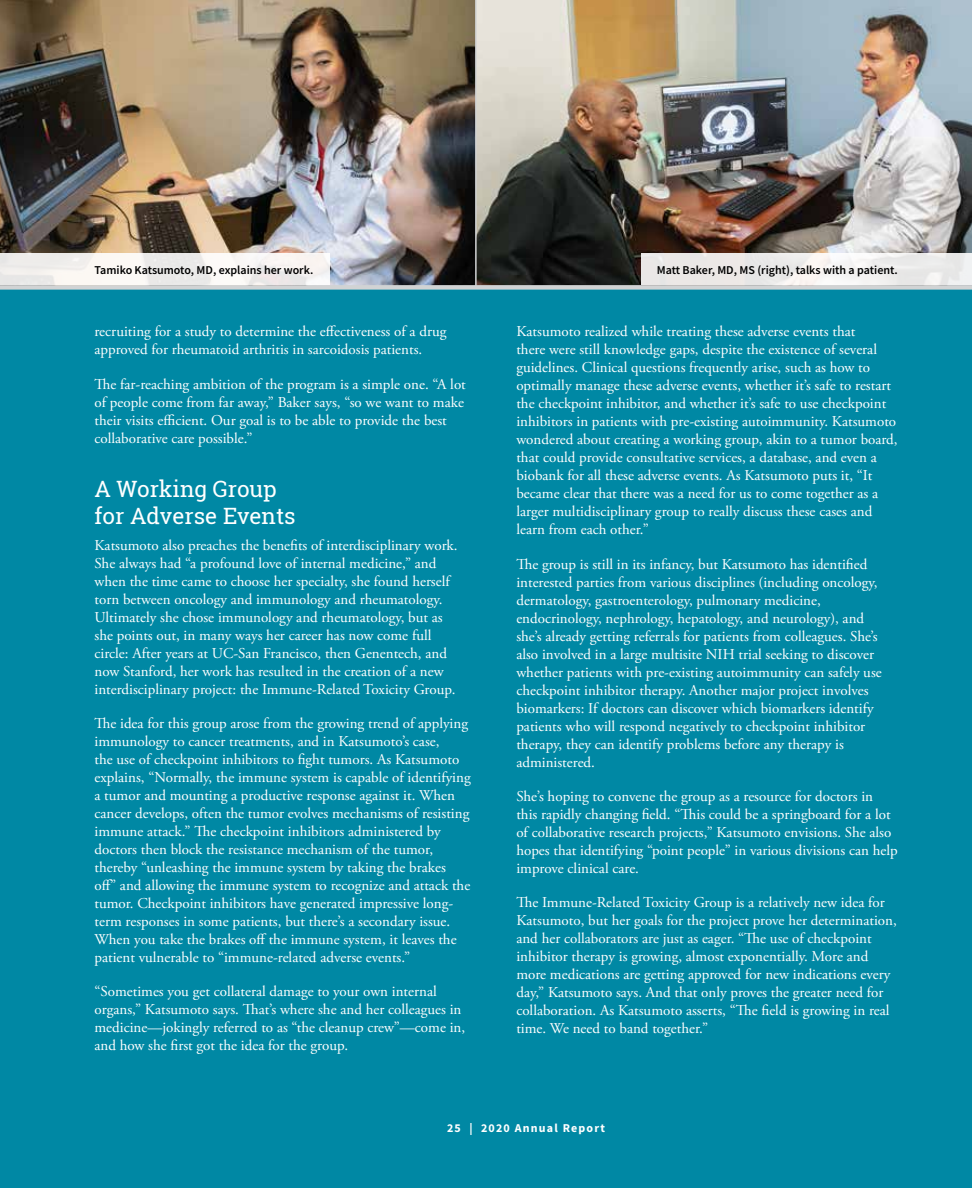
<style>
.page{position:relative;width:972px;height:1188px;background:#0088a4}
.page>*{position:absolute;margin:0;border:0;box-sizing:border-box;transform-origin:0 0}
.t1{font:22.5px/27px "Roboto Slab";color:#fff}
.t2{font:15px/18px "Adobe Garamond Pro";color:#fff}
.t3{font:600 12px "Source Sans Pro";color:#000}
.t4{font:700 12px "Source Sans Pro";letter-spacing:.1em;color:#fff}
</style>
<div class="page">
<img style="left:0;top:0;width:972px;height:285px">
<svg style="left:641px;top:253px;width:331px;height:32px;background:#eeeceb"></svg>
<div style="left:0;top:253px;width:330px;height:32px;background:linear-gradient(to right,#f1efec,#f6f3f1)"></div>
<div style="left:0;top:285px;width:972px;height:5px;background:#d1d3d4"></div>
<hr style="left:475px;top:0;width:2px;height:287px;background:#d1d3d4">
<p class="t3" style="left:94px;top:262px;width:220px">Tamiko Katsumoto, MD, explains her work.</p>
<p class="t3" style="left:657px;top:262px;width:242px">Matt Baker, MD, MS (right), talks with a patient.</p>
<p class="t2" style="left:94px;top:323px;width:354px">recruiting for a study to determine the effectiveness of a drug approved for rheumatoid arthritis in sarcoidosis patients.</p>
<p class="t2" style="left:94px;top:375px;width:373px">The far-reaching ambition of the program is a simple one. “A lot of people come from far away,” Baker says, “so we want to make their visits efficient. Our goal is to be able to provide the best collaborative care possible.”</p>
<h1 class="t1" style="left:94px;top:475px;width:203px">A Working Group for Adverse Events</h1>
<p class="t2" style="left:94px;top:537px;width:365px">Katsumoto also preaches the benefits of interdisciplinary work.<br>She always had “a profound love of internal medicine,” and when the time came to choose her specialty, she found herself torn between oncology and immunology and rheumatology.<br>Ultimately she chose immunology and rheumatology, but as she points out, in many ways her career has now come full circle: After years at UC-San Francisco, then Genentech, and now Stanford, her work has resulted in the creation of a new interdisciplinary project: the Immune-Related Toxicity Group.</p>
<p class="t2" style="left:94px;top:715px;width:378px">The idea for this group arose from the growing trend of applying immunology to cancer treatments, and in Katsumoto’s case,<br>the use of checkpoint inhibitors to fight tumors. As Katsumoto explains, “Normally, the immune system is capable of identifying a tumor and mounting a productive response against it. When cancer develops, often the tumor evolves mechanisms of resisting immune attack.” The checkpoint inhibitors administered by doctors then block the resistance mechanism of the tumor, thereby “unleashing the immune system by taking the brakes off” and allowing the immune system to recognize and attack the tumor. Checkpoint inhibitors have generated impressive long&shy;term responses in some patients, but there’s a secondary issue.<br>When you take the brakes off the immune system, it leaves the patient vulnerable to “immune-related adverse events.”</p>
<p class="t2" style="left:94px;top:983px;width:372px">“Sometimes you get collateral damage to your own internal organs,” Katsumoto says. That’s where she and her colleagues in medicine—jokingly referred to as “the cleanup crew”—come in, and how she first got the idea for the group.</p>
<p class="t2" style="left:516px;top:323px;width:383px">Katsumoto realized while treating these adverse events that<br>there were still knowledge gaps, despite the existence of several guidelines. Clinical questions frequently arise, such as how to optimally manage these adverse events, whether it’s safe to restart the checkpoint inhibitor, and whether it’s safe to use checkpoint inhibitors in patients with pre-existing autoimmunity. Katsumoto wondered about creating a working group, akin to a tumor board, that could provide consultative services, a database, and even a biobank for all these adverse events. As Katsumoto puts it, “It became clear that there was a need for us to come together as a larger multidisciplinary group to really discuss these cases and learn from each other.”</p>
<p class="t2" style="left:516px;top:555px;width:367px">The group is still in its infancy, but Katsumoto has identified interested parties from various disciplines (including oncology, dermatology, gastroenterology, pulmonary medicine, endocrinology, nephrology, hepatology, and neurology), and she’s already getting referrals for patients from colleagues. She’s also involved in a large multisite NIH trial seeking to discover whether patients with pre-existing autoimmunity can safely use checkpoint inhibitor therapy. Another major project involves biomarkers: If doctors can discover which biomarkers identify patients who will respond negatively to checkpoint inhibitor therapy, they can identify problems before any therapy is administered.</p>
<p class="t2" style="left:516px;top:788px;width:383px">She’s hoping to convene the group as a resource for doctors in this rapidly changing field. “This could be a springboard for a lot of collaborative research projects,” Katsumoto envisions. She also hopes that identifying “point people” in various divisions can help improve clinical care.</p>
<p class="t2" style="left:516px;top:894px;width:382px">The Immune-Related Toxicity Group is a relatively new idea for Katsumoto, but her goals for the project prove her determination, and her collaborators are just as eager. “The use of checkpoint inhibitor therapy is growing, almost exponentially. More and more medications are getting approved for new indications every day,” Katsumoto says. And that only proves the greater need for collaboration. As Katsumoto asserts, “The field is growing in real time. We need to band together.”</p>
<p class="t4" style="left:447px;top:1120px;width:159px">25 | 2020 Annual Report</p>
</div>
